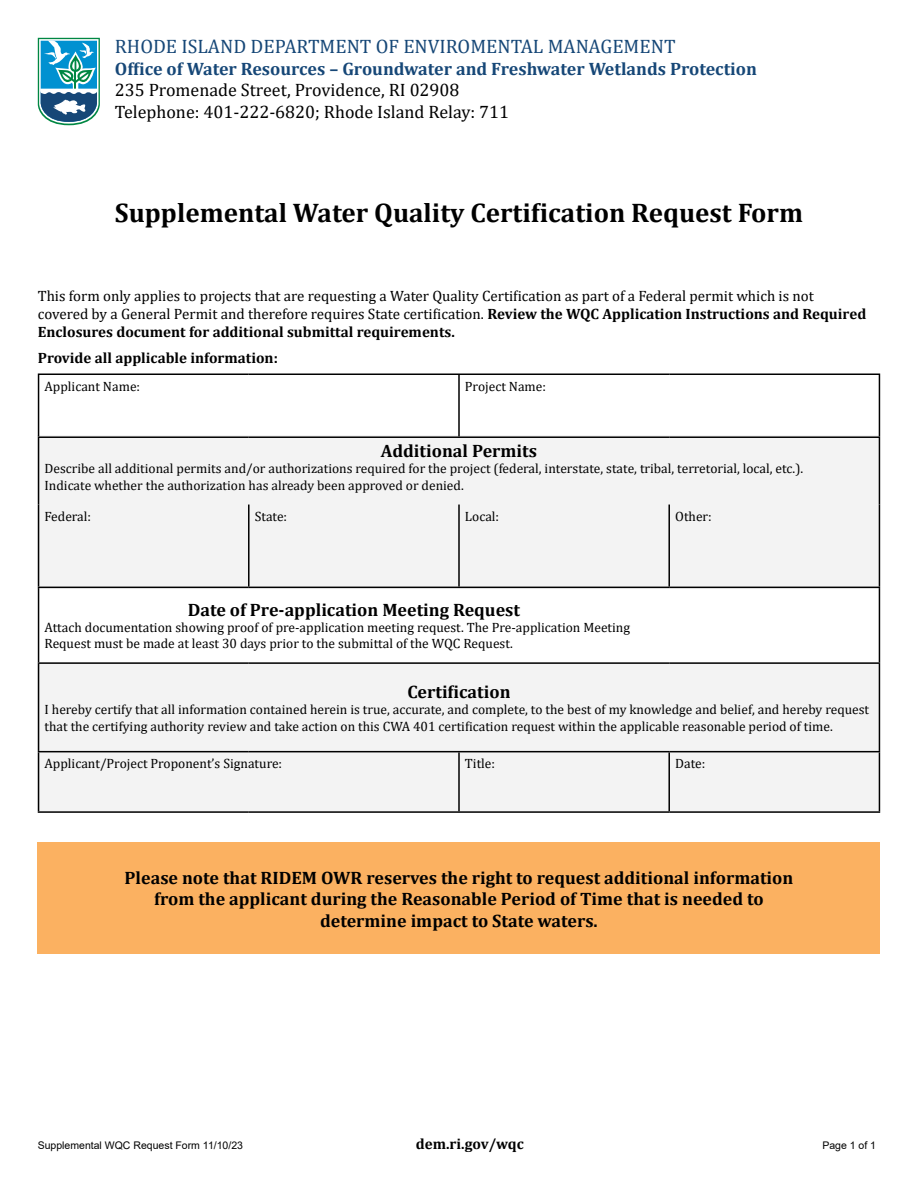
<style>
.page{position:relative;width:918px;height:1188px;background:#fff}
.page>*{position:absolute;margin:0;border:0;box-sizing:border-box;transform-origin:0 0}
.t1{font:700 27px "Cambria";color:#000}
.t2{font:19.5px "Cambria";color:#164777}
.t3{font:700 18px/21.6px "Cambria";color:#000;text-align:center}
.t4{font:18px/21.6px "Cambria";color:#000}
.t5{font:700 18px "Cambria";color:#164777}
.t6{font:15px/18px "Cambria";color:#000}
.t7{font:700 15px "Cambria";color:#000}
.t8{font:13.5px/16.2px "Cambria";color:#000}
.t9{font:10.5px "Arial";color:#000}
.s1{font-weight:700}
</style>
<div class="page">
<div style="left:38px;top:435px;width:842px;height:154px;background:#f3f3f3"></div>
<div style="left:38px;top:662px;width:842px;height:150px;background:#f3f3f3"></div>
<svg style="left:38px;top:38px;width:62px;height:87px"></svg>
<hr style="left:38px;top:374px;width:211px;height:1px;background:#000">
<hr style="left:38px;top:375px;width:1px;height:61px;background:#000">
<hr style="left:249px;top:374px;width:210px;height:1px;background:#000">
<hr style="left:459px;top:374px;width:210px;height:1px;background:#000">
<hr style="left:458px;top:375px;width:2px;height:61px;background:#000">
<hr style="left:669px;top:374px;width:211px;height:1px;background:#000">
<hr style="left:879px;top:375px;width:1px;height:61px;background:#000">
<hr style="left:38px;top:436px;width:211px;height:2px;background:#000">
<hr style="left:38px;top:438px;width:1px;height:67px;background:#000">
<hr style="left:249px;top:436px;width:210px;height:2px;background:#000">
<hr style="left:459px;top:436px;width:210px;height:2px;background:#000">
<hr style="left:669px;top:436px;width:211px;height:2px;background:#000">
<hr style="left:879px;top:438px;width:1px;height:67px;background:#000">
<hr style="left:38px;top:505px;width:1px;height:82px;background:#000">
<hr style="left:248px;top:505px;width:2px;height:82px;background:#000">
<hr style="left:458px;top:505px;width:2px;height:82px;background:#000">
<hr style="left:668px;top:505px;width:2px;height:82px;background:#000">
<hr style="left:879px;top:505px;width:1px;height:82px;background:#000">
<hr style="left:38px;top:587px;width:211px;height:1px;background:#000">
<hr style="left:38px;top:588px;width:1px;height:74px;background:#000">
<hr style="left:249px;top:587px;width:210px;height:1px;background:#000">
<hr style="left:459px;top:587px;width:210px;height:1px;background:#000">
<hr style="left:669px;top:587px;width:211px;height:1px;background:#000">
<hr style="left:879px;top:588px;width:1px;height:74px;background:#000">
<hr style="left:38px;top:662px;width:211px;height:2px;background:#000">
<hr style="left:38px;top:664px;width:1px;height:87px;background:#000">
<hr style="left:249px;top:662px;width:210px;height:2px;background:#000">
<hr style="left:459px;top:662px;width:210px;height:2px;background:#000">
<hr style="left:669px;top:662px;width:211px;height:2px;background:#000">
<hr style="left:879px;top:664px;width:1px;height:87px;background:#000">
<hr style="left:38px;top:751px;width:211px;height:1px;background:#000">
<hr style="left:38px;top:752px;width:1px;height:59px;background:#000">
<hr style="left:249px;top:751px;width:210px;height:1px;background:#000">
<hr style="left:459px;top:751px;width:210px;height:1px;background:#000">
<hr style="left:458px;top:752px;width:2px;height:59px;background:#000">
<hr style="left:669px;top:751px;width:211px;height:1px;background:#000">
<hr style="left:668px;top:752px;width:2px;height:59px;background:#000">
<hr style="left:879px;top:752px;width:1px;height:59px;background:#000">
<hr style="left:38px;top:811px;width:211px;height:2px;background:#000">
<hr style="left:249px;top:811px;width:210px;height:2px;background:#000">
<hr style="left:459px;top:811px;width:210px;height:2px;background:#000">
<hr style="left:669px;top:811px;width:211px;height:2px;background:#000">
<div style="left:38px;top:843px;width:842px;height:111px;background:#fbb161"></div>
<h2 class="t2" style="left:115px;top:35px;width:562px">RHODE ISLAND DEPARTMENT OF ENVIROMENTAL MANAGEMENT</h2>
<h3 class="t5" style="left:115px;top:56px;width:644px">Office of Water Resources – Groundwater and Freshwater Wetlands Protection</h3>
<h3 class="t4" style="left:115px;top:79px;width:396px">235 Promenade Street, Providence, RI 02908<br>Telephone: 401-222-6820; Rhode Island Relay: 711</h3>
<h1 class="t1" style="left:115px;top:194px;width:690px">Supplemental Water Quality Certification Request Form</h1>
<p class="t6" style="left:38px;top:287px;width:830px">This form only applies to projects that are requesting a Water Quality Certification as part of a Federal permit which is not covered by a General Permit and therefore requires State certification. <span class="s1">Review the WQC Application Instructions and Required<br>Enclosures document for additional submittal requirements.</span></p>
<p class="t7" style="left:38px;top:347px;width:242px">Provide all applicable information:</p>
<p class="t8" style="left:45px;top:378px;width:97px">Applicant Name:</p>
<p class="t8" style="left:465px;top:378px;width:83px">Project Name:</p>
<h3 class="t3" style="left:381px;top:440px;width:158px">Additional Permits</h3>
<p class="t8" style="left:45px;top:461px;width:760px">Describe all additional permits and/or authorizations required for the project (federal, interstate, state, tribal, terretorial, local, etc.).<br>Indicate whether the authorization has already been approved or denied.</p>
<p class="t8" style="left:45px;top:508px;width:48px">Federal:</p>
<p class="t8" style="left:255px;top:508px;width:34px">State:</p>
<p class="t8" style="left:465px;top:508px;width:36px">Local:</p>
<p class="t8" style="left:675px;top:508px;width:38px">Other:</p>
<h3 class="t3" style="left:188px;top:598px;width:334px">Date of Pre-application Meeting Request</h3>
<p class="t8" style="left:45px;top:619px;width:587px">Attach documentation showing proof of pre-application meeting request. The Pre-application Meeting<br>Request must be made at least 30 days prior to the submittal of the WQC Request.</p>
<h3 class="t3" style="left:407px;top:681px;width:105px">Certification</h3>
<p class="t8" style="left:45px;top:702px;width:826px">I hereby certify that all information contained herein is true, accurate, and complete, to the best of my knowledge and belief, and hereby request that the certifying authority review and take action on this CWA 401 certification request within the applicable reasonable period of time.</p>
<p class="t8" style="left:45px;top:755px;width:239px">Applicant/Project Proponent’s Signature:</p>
<p class="t8" style="left:465px;top:755px;width:32px">Title:</p>
<p class="t8" style="left:675px;top:755px;width:32px">Date:</p>
<h3 class="t3" style="left:125px;top:866px;width:670px">Please note that RIDEM OWR reserves the right to request additional information from the applicant during the Reasonable Period of Time that is needed to determine impact to State waters.</h3>
<p class="t9" style="left:38px;top:1138px;width:207px">Supplemental WQC Request Form 11/10/23</p>
<p class="t7" style="left:416px;top:1133px;width:109px">dem.ri.gov/wqc</p>
<p class="t9" style="left:822px;top:1138px;width:55px">Page 1 of 1</p>
</div>
